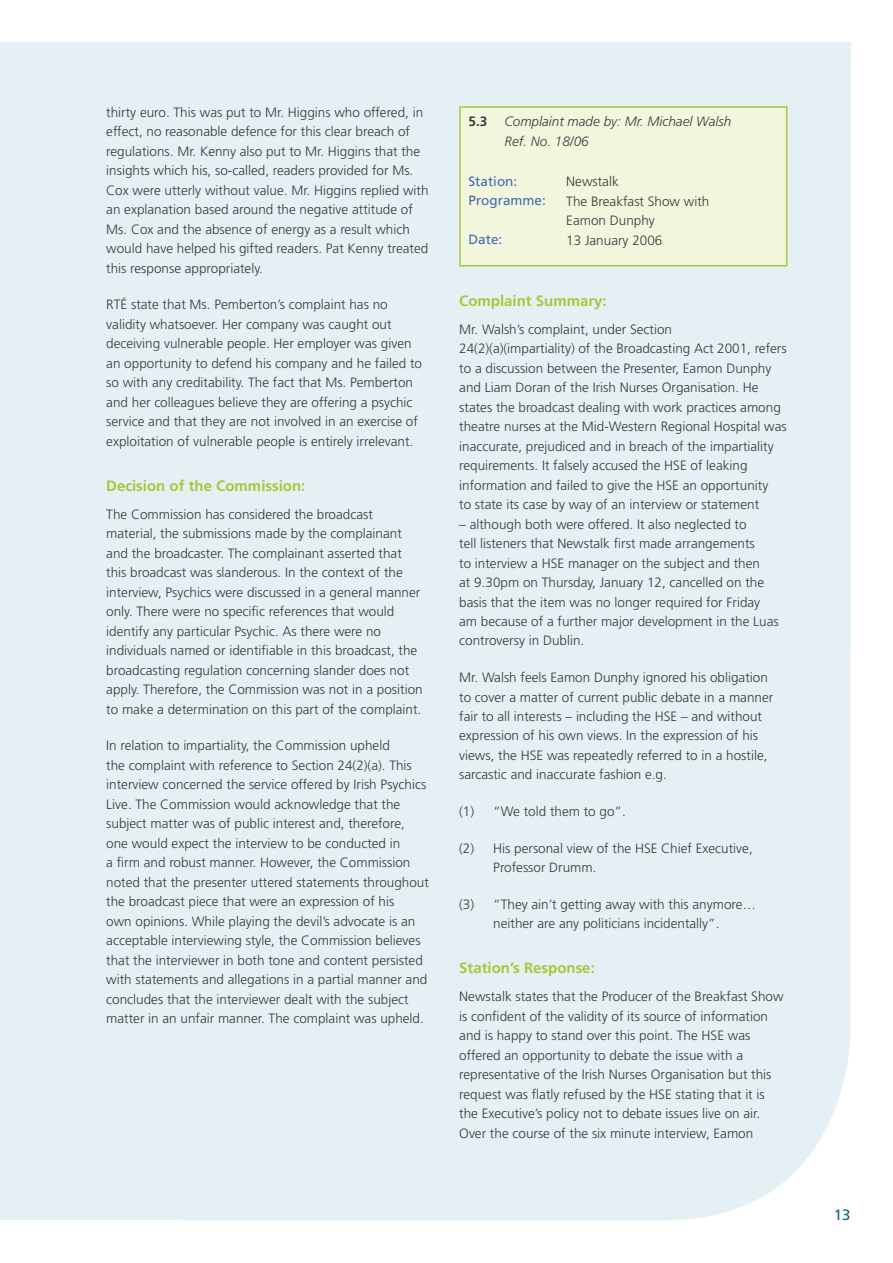
<style>
.page{position:relative;width:893px;height:1263px;background:#fff}
.page>*{position:absolute;margin:0;border:0;box-sizing:border-box;transform-origin:0 0}
.t1{font:700 15px "Frutiger";color:#adc43b}
.t2{font:15px "Frutiger";color:#006a7b}
.t3{font:300 13.5px/19.5px "Frutiger";color:#373a3b}
.t4{font:italic 300 13.5px/19.5px "Frutiger";color:#373a3b}
.t5{font:13.5px/19.5px "Frutiger";color:#456aaf}
.t6{font:700 13.5px "Frutiger";color:#373a3b}
</style>
<div class="page">
<div style="left:0;top:43px;width:850px;height:1177px;background:#e5f0f4;border-radius:187px"></div>
<div style="left:0;top:43px;width:850px;height:609px;background:#e5f0f4"></div>
<div style="left:0;top:43px;width:434px;height:1177px;background:#e5f0f4"></div>
<div style="left:461px;top:108px;width:325px;height:157px;background:#f2f6dd"></div>
<hr style="left:459px;top:167px;width:2px;height:98px;background:#adc43b">
<hr style="left:459px;top:106px;width:99px;height:2px;background:#adc43b">
<hr style="left:459px;top:108px;width:2px;height:59px;background:#adc43b">
<hr style="left:558px;top:106px;width:229px;height:2px;background:#adc43b">
<hr style="left:786px;top:108px;width:1px;height:59px;background:#adc43b">
<hr style="left:459px;top:265px;width:99px;height:1px;background:#adc43b">
<hr style="left:786px;top:167px;width:1px;height:98px;background:#adc43b">
<hr style="left:558px;top:265px;width:229px;height:1px;background:#adc43b">
<p class="t3" style="left:106px;top:102px;width:324px">thirty euro. This was put to Mr. Higgins who offered, in effect, no reasonable defence for this clear breach of regulations. Mr. Kenny also put to Mr. Higgins that the insights which his, so-called, readers provided for Ms.<br>Cox were utterly without value. Mr. Higgins replied with an explanation based around the negative attitude of Ms. Cox and the absence of energy as a result which would have helped his gifted readers. Pat Kenny treated this response appropriately.</p>
<p class="t3" style="left:106px;top:295px;width:317px">RTÉ state that Ms. Pemberton’s complaint has no validity whatsoever. Her company was caught out deceiving vulnerable people. Her employer was given an opportunity to defend his company and he failed to so with any creditability. The fact that Ms. Pemberton and her colleagues believe they are offering a psychic service and that they are not involved in an exercise of exploitation of vulnerable people is entirely irrelevant.</p>
<p class="t1" style="left:106px;top:477px;width:201px">Decision of the Commission:</p>
<p class="t3" style="left:106px;top:504px;width:318px">The Commission has considered the broadcast material, the submissions made by the complainant and the broadcaster. The complainant asserted that this broadcast was slanderous. In the context of the interview, Psychics were discussed in a general manner only. There were no specific references that would identify any particular Psychic. As there were no individuals named or identifiable in this broadcast, the broadcasting regulation concerning slander does not apply. Therefore, the Commission was not in a position to make a determination on this part of the complaint.</p>
<p class="t3" style="left:106px;top:736px;width:324px">In relation to impartiality, the Commission upheld<br>the complaint with reference to Section 24(2)(a). This interview concerned the service offered by Irish Psychics Live. The Commission would acknowledge that the subject matter was of public interest and, therefore, one would expect the interview to be conducted in<br>a firm and robust manner. However, the Commission noted that the presenter uttered statements throughout the broadcast piece that were an expression of his<br>own opinions. While playing the devil’s advocate is an acceptable interviewing style, the Commission believes that the interviewer in both tone and content persisted with statements and allegations in a partial manner and concludes that the interviewer dealt with the subject matter in an unfair manner. The complaint was upheld.</p>
<p class="t6" style="left:468px;top:114px;width:20px">5.3</p>
<p class="t4" style="left:505px;top:112px;width:228px">Complaint made by: Mr. Michael Walsh<br>Ref. No. 18/06</p>
<p class="t5" style="left:468px;top:171px;width:79px">Station:<br>Programme:</p>
<p class="t5" style="left:468px;top:230px;width:35px">Date:</p>
<p class="t3" style="left:566px;top:172px;width:145px">Newstalk<br>The Breakfast Show with<br>Eamon Dunphy<br>13 January 2006</p>
<p class="t1" style="left:459px;top:291px;width:149px">Complaint Summary:</p>
<p class="t3" style="left:459px;top:319px;width:329px">Mr. Walsh’s complaint, under Section 24(2)(a)(impartiality) of the Broadcasting Act 2001, refers to a discussion between the Presenter, Eamon Dunphy and Liam Doran of the Irish Nurses Organisation. He states the broadcast dealing with work practices among theatre nurses at the Mid-Western Regional Hospital was inaccurate, prejudiced and in breach of the impartiality requirements. It falsely accused the HSE of leaking information and failed to give the HSE an opportunity<br>to state its case by way of an interview or statement</p>
<p class="t3" style="left:459px;top:514px;width:321px">– although both were offered. It also neglected to<br>tell listeners that Newstalk first made arrangements<br>to interview a HSE manager on the subject and then<br>at 9.30pm on Thursday, January 12, cancelled on the basis that the item was no longer required for Friday am because of a further major development in the Luas controversy in Dublin.</p>
<p class="t3" style="left:459px;top:667px;width:316px">Mr. Walsh feels Eamon Dunphy ignored his obligation to cover a matter of current public debate in a manner fair to all interests – including the HSE – and without expression of his own views. In the expression of his views, the HSE was repeatedly referred to in a hostile, sarcastic and inaccurate fashion e.g.</p>
<p class="t3" style="left:459px;top:801px;width:168px">(1) “We told them to go”.</p>
<p class="t3" style="left:493px;top:838px;width:261px;text-indent:-34px">(2) His personal view of the HSE Chief Executive,<br>Professor Drumm.</p>
<p class="t3" style="left:459px;top:894px;width:298px;text-align:center">(3) “They ain’t getting away with this anymore… neither are any politicians incidentally”.</p>
<p class="t1" style="left:459px;top:959px;width:137px">Station’s Response:</p>
<p class="t3" style="left:459px;top:987px;width:326px">Newstalk states that the Producer of the Breakfast Show is confident of the validity of its source of information and is happy to stand over this point. The HSE was offered an opportunity to debate the issue with a representative of the Irish Nurses Organisation but this request was flatly refused by the HSE stating that it is the Executive’s policy not to debate issues live on air.<br>Over the course of the six minute interview, Eamon</p>
<p class="t2" style="left:834px;top:1206px;width:16px">13</p>
</div>
